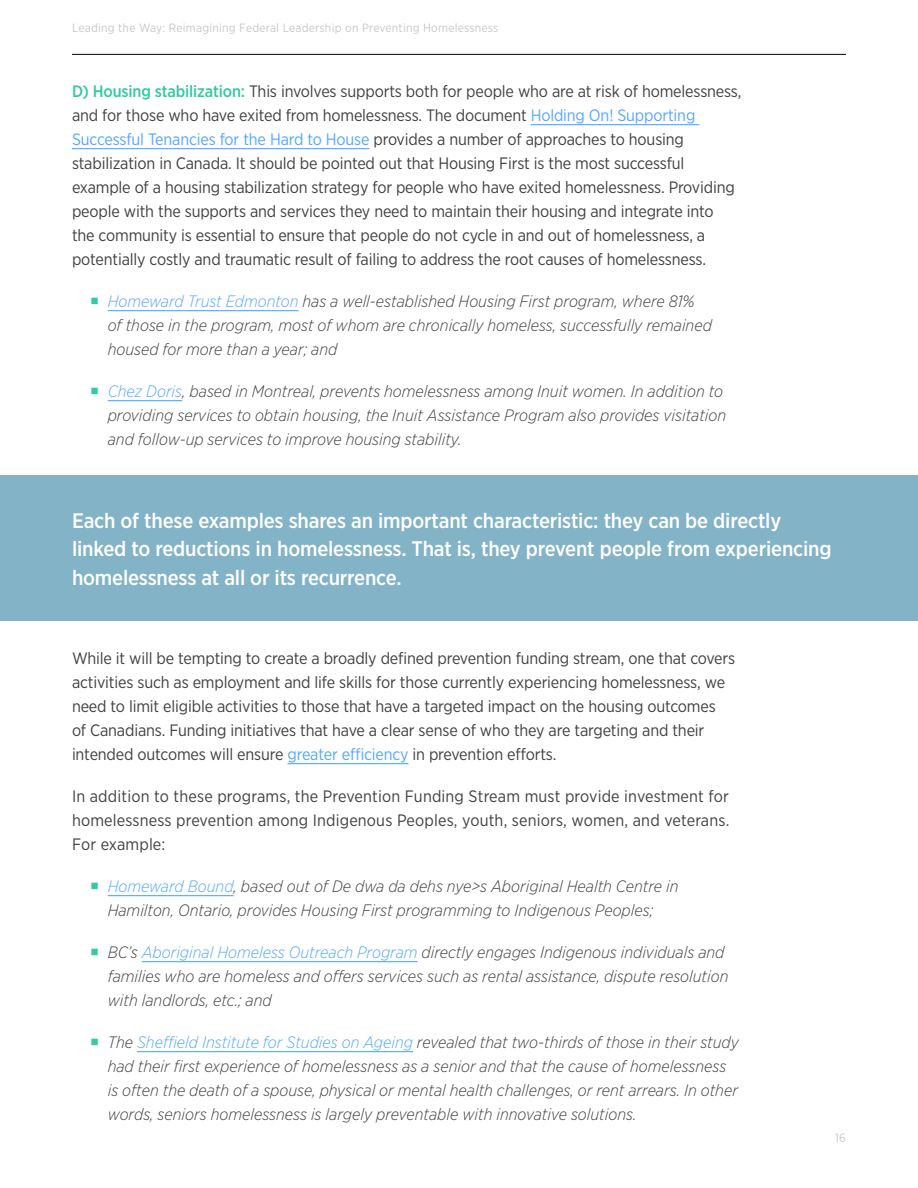
<style>
.page{position:relative;width:918px;height:1188px;background:#fff}
.page>*{position:absolute;margin:0;border:0;box-sizing:border-box;transform-origin:0 0}
.t1{font:500 21px/28.5px "Gotham Narrow";letter-spacing:-.01em;color:#fff}
.t2{font:16.5px/24px "Gotham Narrow";letter-spacing:-.01em;color:#414042}
.t3{font:italic 300 16.5px/24px "Gotham Narrow";color:#414042}
.t4{font:12px "Gotham Narrow";letter-spacing:.02em;color:#c7c8ca}
.s1{font-weight:500;color:#35c8a5}
.s2{color:#54a7ff}
.s3{color:#35c8a5}
</style>
<div class="page">
<hr style="left:72px;top:54px;width:774px;height:1px;background:#000">
<hr style="left:531px;top:124px;width:168px;height:1px;background:#54a7ff">
<hr style="left:72px;top:148px;width:297px;height:1px;background:#54a7ff">
<hr style="left:108px;top:310px;width:191px;height:1px;background:#54a7ff">
<hr style="left:108px;top:400px;width:74px;height:1px;background:#54a7ff">
<hr style="left:288px;top:763px;width:120px;height:1px;background:#54a7ff">
<hr style="left:108px;top:895px;width:126px;height:1px;background:#54a7ff">
<hr style="left:142px;top:961px;width:276px;height:1px;background:#54a7ff">
<hr style="left:137px;top:1051px;width:276px;height:1px;background:#54a7ff">
<div style="left:0;top:475px;width:918px;height:146px;background:#82b3c6"></div>
<p class="t4" style="left:72px;top:20px;width:428px">Leading the Way: Reimagining Federal Leadership on Preventing Homelessness</p>
<p class="t2" style="left:72px;top:79px;width:671px"><span class="s1">D) Housing stabilization:</span> This involves supports both for people who are at risk of homelessness, and for those who have exited from homelessness. The document <span class="s2">Holding On! Supporting Successful Tenancies for the Hard to House</span> provides a number of approaches to housing stabilization in Canada. It should be pointed out that Housing First is the most successful example of a housing stabilization strategy for people who have exited homelessness. Providing people with the supports and services they need to maintain their housing and integrate into<br>the community is essential to ensure that people do not cycle in and out of homelessness, a potentially costly and traumatic result of failing to address the root causes of homelessness.</p>
<p class="t3" style="left:108px;top:289px;width:606px;text-indent:-18px"><span class="s3">○</span> <span class="s2">Homeward Trust Edmonton</span> has a well-established Housing First program, where 81% of those in the program, most of whom are chronically homeless, successfully remained housed for more than a year; and</p>
<p class="t3" style="left:108px;top:379px;width:620px;text-indent:-18px"><span class="s3">○</span> <span class="s2">Chez Doris</span>, based in Montreal, prevents homelessness among Inuit women. In addition to providing services to obtain housing, the Inuit Assistance Program also provides visitation and follow-up services to improve housing stability.</p>
<p class="t1" style="left:72px;top:506px;width:761px">Each of these examples shares an important characteristic: they can be directly linked to reductions in homelessness. That is, they prevent people from experiencing homelessness at all or its recurrence.</p>
<p class="t2" style="left:72px;top:646px;width:665px">While it will be tempting to create a broadly defined prevention funding stream, one that covers activities such as employment and life skills for those currently experiencing homelessness, we need to limit eligible activities to those that have a targeted impact on the housing outcomes<br>of Canadians. Funding initiatives that have a clear sense of who they are targeting and their intended outcomes will ensure <span class="s2">greater efficiency</span> in prevention efforts.</p>
<p class="t2" style="left:72px;top:784px;width:659px;text-align:justify">In addition to these programs, the Prevention Funding Stream must provide investment for homelessness prevention among Indigenous Peoples, youth, seniors, women, and veterans.<br>For example:</p>
<p class="t3" style="left:90px;top:874px;width:590px;text-align:center"><span class="s3">○</span> <span class="s2">Homeward Bound</span>, based out of De dwa da dehs nye&gt;s Aboriginal Health Centre in<br>Hamilton, Ontario, provides Housing First programming to Indigenous Peoples;</p>
<p class="t3" style="left:108px;top:940px;width:622px;text-indent:-18px"><span class="s3">○</span> BC’s <span class="s2">Aboriginal Homeless Outreach Program</span> directly engages Indigenous individuals and families who are homeless and offers services such as rental assistance, dispute resolution with landlords, etc.; and</p>
<p class="t3" style="left:108px;top:1030px;width:633px;text-indent:-18px"><span class="s3">○</span> The <span class="s2">Sheffield Institute for Studies on Ageing</span> revealed that two-thirds of those in their study had their first experience of homelessness as a senior and that the cause of homelessness is often the death of a spouse, physical or mental health challenges, or rent arrears. In other words, seniors homelessness is largely preventable with innovative solutions.</p>
<p class="t4" style="left:835px;top:1131px;width:12px">16</p>
</div>
